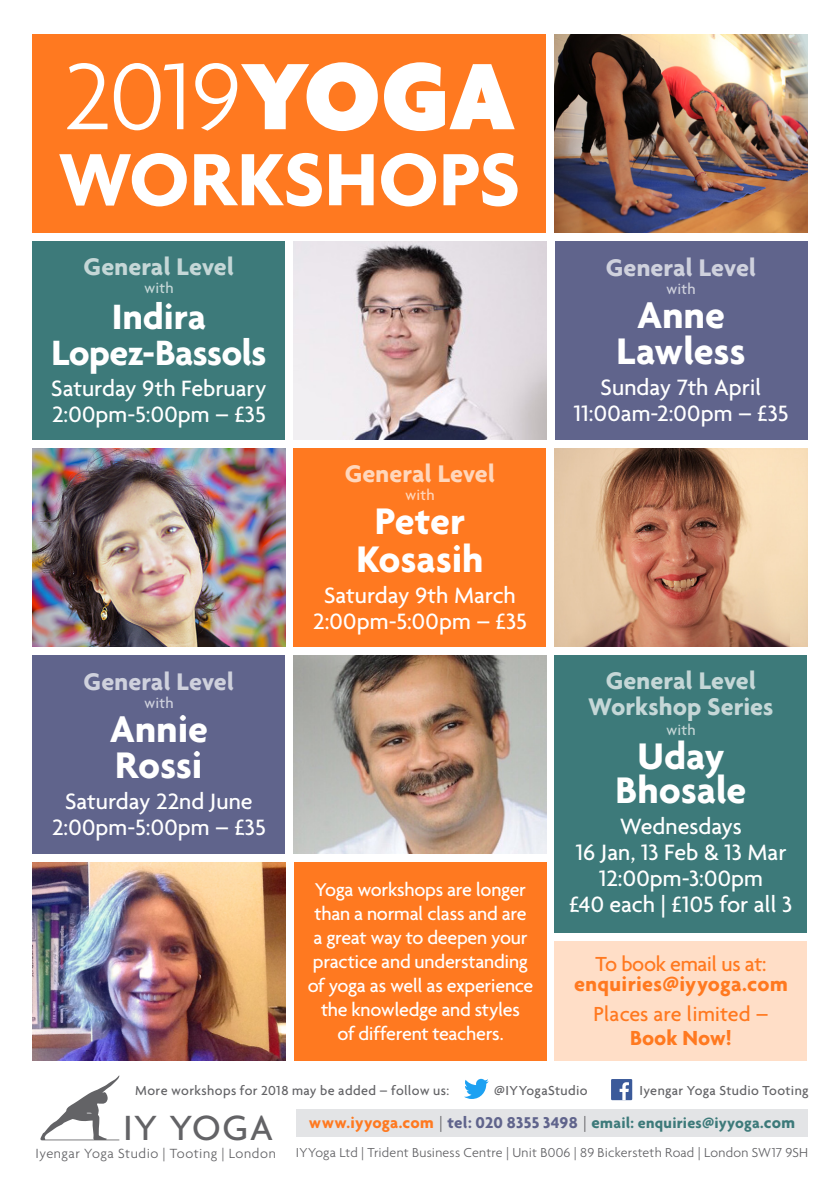
<style>
.page{position:relative;width:840px;height:1191px;background:#fff}
.page>*{position:absolute;margin:0;border:0;box-sizing:border-box;transform-origin:0 0}
.t1{font:300 102px "Agenda";color:#fff}
.t2{font:700 80px "Agenda";color:#fff}
.t3{font:700 40px/36px "Agenda";color:#fff;text-align:center}
.t4{font:700 38px/36px "Agenda";letter-spacing:-.015em;color:#fff;text-align:center}
.t5{font:500 37.8px "Agenda";letter-spacing:.04em;color:#636366}
.t6{font:700 26px/26px "Agenda";letter-spacing:.005em;color:#c5d7d7;text-align:center}
.t7{font:700 26px "Agenda";color:#cfd1dd}
.t8{font:700 26px "Agenda";color:#ffd7bc}
.t9{font:500 24px/26px "Agenda";color:#fff;text-align:center}
.t10{font:700 22px/20px "Agenda";letter-spacing:.015em;color:#ff7920;text-align:center}
.t11{font:500 22px/24px "Agenda";color:#ff7920;text-align:center}
.t12{font:500 20px/24px "Agenda";letter-spacing:-.015em;color:#fff;text-align:center}
.t13{font:700 16px "Agenda";letter-spacing:.015em;color:#3d7a7a}
.t14{font:500 16px "Agenda";letter-spacing:.01em;color:#cfd1dd}
.t15{font:500 16px "Agenda";letter-spacing:.01em;color:#c5d7d7}
.t16{font:500 16px "Agenda";color:#ffd7bc}
.t17{font:300 14.4px "Agenda";letter-spacing:.035em;color:#636366}
.t18{font:500 14px "Agenda";letter-spacing:.025em;color:#636366}
.t19{font:300 14px "Agenda";letter-spacing:.01em;color:#636366}
.s1{font-weight:900}
.s2{font-weight:500}
.s3{font-weight:700}
.s4{font-size:17px;color:#ff7920}
.s5{font-weight:300;font-size:17px;color:#636366}
.s6{font-size:17px;color:#60648c}
.s7{font-size:17px}
</style>
<div class="page">
<div style="left:296px;top:1109px;width:511px;height:28px;background:#e3e4e6"></div>
<div style="left:610px;top:1079px;width:22px;height:21px;background:#3b5a9a"></div>
<svg style="left:619px;top:1082px;width:9px;height:18px"></svg>
<svg style="left:464px;top:1078px;width:24px;height:21px"></svg>
<svg style="left:40px;top:1075px;width:79px;height:65px"></svg>
<img style="left:293px;top:655px;width:253px;height:198px">
<img style="left:33px;top:862px;width:252px;height:198px">
<div style="left:33px;top:655px;width:252px;height:198px;background:#60648c"></div>
<img style="left:554px;top:448px;width:252px;height:198px">
<img style="left:293px;top:241px;width:253px;height:198px">
<div style="left:554px;top:241px;width:252px;height:198px;background:#60648c"></div>
<div style="left:294px;top:862px;width:252px;height:198px;background:#ff7920"></div>
<img style="left:554px;top:34px;width:252px;height:198px">
<div style="left:554px;top:655px;width:252px;height:278px;background:#3d7a7a"></div>
<div style="left:554px;top:941px;width:252px;height:119px;background:#ffdec7"></div>
<img style="left:33px;top:448px;width:252px;height:198px">
<div style="left:33px;top:241px;width:252px;height:198px;background:#3d7a7a"></div>
<div style="left:293px;top:448px;width:253px;height:198px;background:#ff7920"></div>
<div style="left:33px;top:34px;width:513px;height:198px;background:#ff7920"></div>
<p class="t1" style="left:64px;top:37px;width:452px">2019<span class="s1">YOGA</span></p>
<p class="t2" style="left:59px;top:131px;width:462px">WORKSHOPS</p>
<p class="t6" style="left:84px;top:253px;width:152px">General Level</p>
<p class="t15" style="left:144px;top:278px;width:31px">with</p>
<p class="t4" style="left:51px;top:297px;width:216px">Indira<br>Lopez-Bassols</p>
<p class="t9" style="left:51px;top:375px;width:217px;text-align:left">Saturday 9th February<br>2:00pm-5:00pm – £35</p>
<p class="t7" style="left:84px;top:665px;width:152px">General Level</p>
<p class="t14" style="left:144px;top:693px;width:31px">with</p>
<p class="t3" style="left:110px;top:710px;width:100px;text-align:left">Annie<br>Rossi</p>
<p class="t9" style="left:52px;top:788px;width:215px">Saturday 22nd June<br>2:00pm-5:00pm – £35</p>
<p class="t8" style="left:344px;top:457px;width:152px">General Level</p>
<p class="t16" style="left:405px;top:485px;width:31px">with</p>
<p class="t3" style="left:356px;top:501px;width:128px;line-height:38px">Peter<br>Kosasih</p>
<p class="t9" style="left:313px;top:582px;width:215px">Saturday 9th March<br>2:00pm-5:00pm – £35</p>
<p class="t12" style="left:307px;top:876px;width:227px">Yoga workshops are longer than a normal class and are a great way to deepen your practice and understanding of yoga as well as experience the knowledge and styles<br>of different teachers.</p>
<p class="t7" style="left:605px;top:251px;width:152px">General Level</p>
<p class="t14" style="left:666px;top:279px;width:31px">with</p>
<p class="t3" style="left:616px;top:296px;width:130px">Anne<br>Lawless</p>
<p class="t9" style="left:573px;top:374px;width:216px">Sunday 7th April<br>11:00am-2:00pm – £35</p>
<p class="t6" style="left:588px;top:666px;width:186px">General Level<br>Workshop Series</p>
<p class="t15" style="left:665px;top:720px;width:31px">with</p>
<p class="t3" style="left:615px;top:738px;width:132px;line-height:34px">Uday<br>Bhosale</p>
<p class="t9" style="left:575px;top:813px;width:212px">Wednesdays<br>16 Jan, 13 Feb &amp; 13 Mar<br>12:00pm-3:00pm</p>
<p class="t9" style="left:569px;top:891px;width:224px">£40 each | £105 for all 3</p>
<p class="t10" style="left:574px;top:953px;width:215px"><span class="s2">To book email us at: </span>enquiries@iyyoga.com</p>
<p class="t11" style="left:593px;top:1001px;width:176px">Places are limited –<br><span class="s3">Book Now!</span></p>
<p class="t18" style="left:135px;top:1082px;width:315px">More workshops for 2018 may be added – follow us:</p>
<p class="t18" style="left:494px;top:1082px;width:95px">@IYYogaStudio</p>
<p class="t18" style="left:639px;top:1082px;width:170px">Iyengar Yoga Studio Tooting</p>
<p class="t5" style="left:123px;top:1105px;width:152px">IY YOGA</p>
<p class="t17" style="left:36px;top:1144px;width:242px">Iyengar Yoga Studio | Tooting | London</p>
<p class="t13" style="left:309px;top:1113px;width:487px"><span class="s4">www.iyyoga.com</span> <span class="s5">|</span> <span class="s6">tel: 020 8355 3498</span> <span class="s5">|</span> <span class="s7">e</span>mail: enquiries@iyyoga.<span class="s7">com</span></p>
<p class="t19" style="left:295px;top:1144px;width:513px">IYYoga Ltd | Trident Business Centre | Unit B006 | 89 Bickersteth Road | London SW17 9SH</p>
</div>
